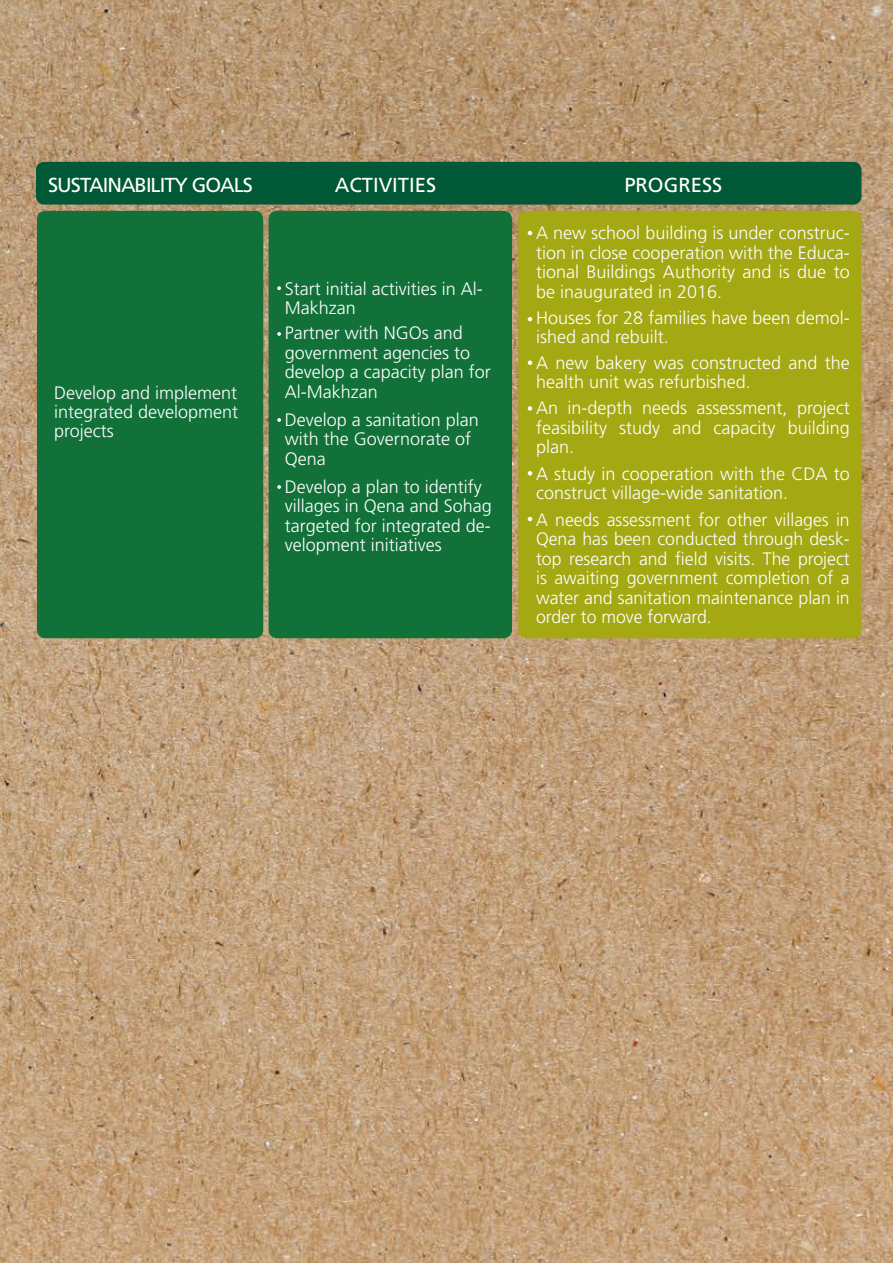
<style>
.page{position:relative;width:893px;height:1263px;background:#fff}
.page>*{position:absolute;margin:0;border:0;box-sizing:border-box;transform-origin:0 0}
.t1{font:20.25px "Frutiger LT Std";letter-spacing:-.05em;color:#fff}
.t2{font:20.25px "Frutiger LT Std";color:#fff}
.t3{font:300 18px/19.5px "Frutiger LT Std";color:#fff}
</style>
<div class="page">
<img style="left:0;top:0;width:893px;height:1263px">
<div style="left:518px;top:211px;width:343px;height:427px;background:#a4a813;border-radius:9px"></div>
<div style="left:37px;top:211px;width:226px;height:427px;background:#127039;border-radius:9px"></div>
<div style="left:269px;top:211px;width:243px;height:427px;background:#127039;border-radius:9px"></div>
<svg style="left:528px;top:317px;width:4px;height:4px"></svg>
<svg style="left:528px;top:360px;width:4px;height:5px"></svg>
<svg style="left:528px;top:406px;width:4px;height:5px"></svg>
<svg style="left:528px;top:471px;width:4px;height:4px"></svg>
<svg style="left:277px;top:286px;width:4px;height:4px"></svg>
<svg style="left:277px;top:332px;width:4px;height:4px"></svg>
<svg style="left:277px;top:418px;width:4px;height:4px"></svg>
<svg style="left:277px;top:485px;width:4px;height:4px"></svg>
<div style="left:36px;top:162px;width:825px;height:43px;background:#005837;border-radius:9px"></div>
<svg style="left:528px;top:231px;width:4px;height:4px"></svg>
<svg style="left:528px;top:517px;width:4px;height:4px"></svg>
<p class="t1" style="left:48px;top:173px;width:206px">SUSTAINABILITY GOALS</p>
<p class="t2" style="left:335px;top:173px;width:103px">ACTIVITIES</p>
<p class="t2" style="left:624px;top:173px;width:99px">PROGRESS</p>
<p class="t3" style="left:54px;top:383px;width:186px;text-align:justify">Develop and implement integrated development projects</p>
<p class="t3" style="left:285px;top:279px;width:199px">Start initial activities in Al-<br>Makhzan</p>
<p class="t3" style="left:285px;top:324px;width:208px">Partner with NGOs and government agencies to develop a capacity plan for<br>Al-Makhzan</p>
<p class="t3" style="left:285px;top:410px;width:196px">Develop a sanitation plan with the Governorate of<br>Qena</p>
<p class="t3" style="left:285px;top:477px;width:209px">Develop a plan to identify villages in Qena and Sohag targeted for integrated de&shy;velopment initiatives</p>
<p class="t3" style="left:536px;top:223px;width:315px;text-align:justify">A new school building is under construc&shy;tion in close cooperation with the Educa&shy;tional Buildings Authority and is due to be inaugurated in 2016.</p>
<p class="t3" style="left:536px;top:308px;width:315px">Houses for 28 families have been demol&shy;ished and rebuilt.</p>
<p class="t3" style="left:536px;top:353px;width:315px">A new bakery was constructed and the health unit was refurbished.</p>
<p class="t3" style="left:536px;top:398px;width:315px;text-align:justify">An in-depth needs assessment, project feasibility study and capacity building plan.</p>
<p class="t3" style="left:536px;top:464px;width:315px">A study in cooperation with the CDA to construct village-wide sanitation.</p>
<p class="t3" style="left:536px;top:510px;width:315px;text-align:justify">A needs assessment for other villages in Qena has been conducted through desk&shy;top research and field visits. The project is awaiting government completion of a water and sanitation maintenance plan in order to move forward.</p>
</div>
